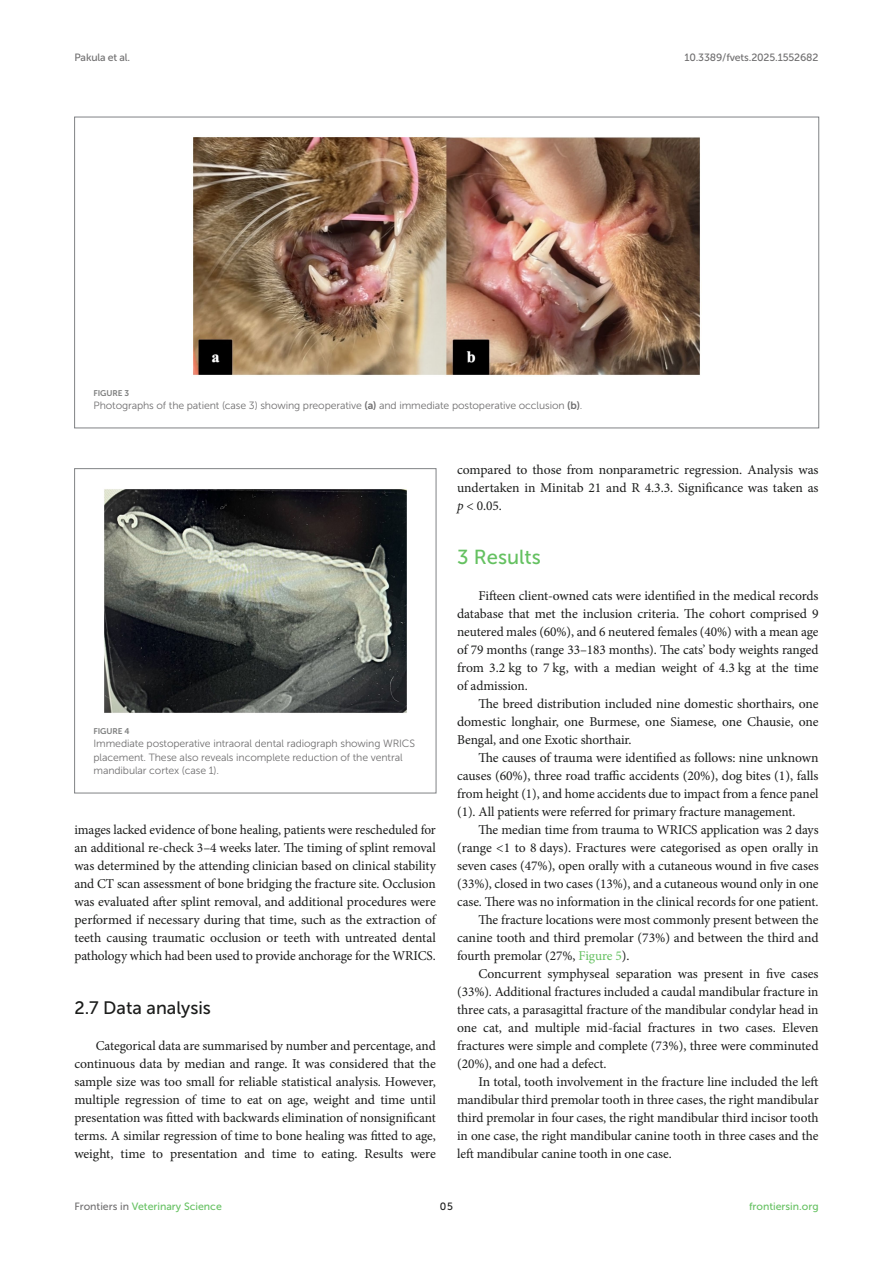
<style>
.page{position:relative;width:893px;height:1263px;background:#fff}
.page>*{position:absolute;margin:0;border:0;box-sizing:border-box;transform-origin:0 0}
.HEAD_1{font:20.25px "Museo Sans 500";color:#65c161}
.HEAD_2{font:18px "Museo Sans 500";color:#1b1c1b}
.TEXT{font:13.5px/18px "Minion Pro";letter-spacing:-.005em;color:#1b1c1b;text-align:justify}
.FIG_LEG{font:10.5px/13.5px "Museo Sans 300";letter-spacing:-.01em;color:#706f70}
.t1{font:10.5px "Museo Sans 500";color:#65c161}
.t2{font:10.5px "Museo Sans 500";letter-spacing:-.015em;color:#706f70}
.t3{font:10.5px "Museo Sans 500";color:#1b1c1b}
.FIG_HD{font:8.25px "Museo Sans 700";letter-spacing:-.01em;color:#7e7f7f}
.s1{font-family:"Museo Sans 700"}
.s2{font-style:italic}
.s3{color:#65c161}
.s4{color:#706f70}
</style>
<div class="page">
<img style="left:193px;top:137px;width:507px;height:239px">
<img style="left:104px;top:489px;width:303px;height:224px">
<div style="left:74px;top:468px;width:362px;height:325px;border:1px solid #808285"></div>
<p class="t2" style="left:74px;top:51px;width:57px">Pakula et al.</p>
<p class="t2" style="left:684px;top:51px;width:136px">10.3389/fvets.2025.1552682</p>
<p class="FIG_HD" style="left:94px;top:388px;width:37px">FIGURE 3</p>
<p class="FIG_LEG" style="left:94px;top:399px;width:490px">Photographs of the patient (case 3) showing preoperative <span class="s1">(a)</span> and immediate postoperative occlusion <span class="s1">(b)</span>.</p>
<p class="FIG_HD" style="left:94px;top:726px;width:37px">FIGURE 4</p>
<p class="FIG_LEG" style="left:94px;top:737px;width:323px">Immediate postoperative intraoral dental radiograph showing WRICS placement. These also reveals incomplete reduction of the ventral mandibular cortex (case 1).</p>
<p class="TEXT" style="left:74px;top:821px;width:363px">images lacked evidence of bone healing, patients were rescheduled for an additional re-check 3–4 weeks later. The timing of splint removal was determined by the attending clinician based on clinical stability and CT scan assessment of bone bridging the fracture site. Occlusion was evaluated after splint removal, and additional procedures were performed if necessary during that time, such as the extraction of teeth causing traumatic occlusion or teeth with untreated dental pathology which had been used to provide anchorage for the WRICS.</p>
<p class="HEAD_2" style="left:74px;top:998px;width:138px">2.7 Data analysis</p>
<p class="TEXT" style="left:74px;top:1037px;width:363px;text-indent:21px">Categorical data are summarised by number and percentage, and continuous data by median and range. It was considered that the sample size was too small for reliable statistical analysis. However, multiple regression of time to eat on age, weight and time until presentation was fitted with backwards elimination of nonsignificant terms. A similar regression of time to bone healing was fitted to age, weight, time to presentation and time to eating. Results were</p>
<p class="TEXT" style="left:457px;top:461px;width:363px">compared to those from nonparametric regression. Analysis was undertaken in Minitab 21 and R 4.3.3. Significance was taken as <span class="s2">p</span> &lt; 0.05.</p>
<p class="HEAD_1" style="left:457px;top:546px;width:85px">3 Results</p>
<p class="TEXT" style="left:457px;top:587px;width:363px;text-indent:21px">Fifteen client-owned cats were identified in the medical records database that met the inclusion criteria. The cohort comprised 9 neutered males (60%), and 6 neutered females (40%) with a mean age of 79 months (range 33–183 months). The cats’ body weights ranged from 3.2 kg to 7 kg, with a median weight of 4.3 kg at the time of admission.</p>
<p class="TEXT" style="left:457px;top:695px;width:363px;text-indent:21px">The breed distribution included nine domestic shorthairs, one domestic longhair, one Burmese, one Siamese, one Chausie, one Bengal, and one Exotic shorthair.</p>
<p class="TEXT" style="left:457px;top:749px;width:363px;text-indent:21px">The causes of trauma were identified as follows: nine unknown causes (60%), three road traffic accidents (20%), dog bites (1), falls from height (1), and home accidents due to impact from a fence panel (1). All patients were referred for primary fracture management.</p>
<p class="TEXT" style="left:457px;top:821px;width:363px;text-indent:21px">The median time from trauma to WRICS application was 2 days (range &lt;1 to 8 days). Fractures were categorised as open orally in seven cases (47%), open orally with a cutaneous wound in five cases (33%), closed in two cases (13%), and a cutaneous wound only in one case. There was no information in the clinical records for one patient.</p>
<p class="TEXT" style="left:457px;top:911px;width:363px;text-indent:21px">The fracture locations were most commonly present between the canine tooth and third premolar (73%) and between the third and fourth premolar (27%, <span class="s3">Figure 5</span>).</p>
<p class="TEXT" style="left:457px;top:965px;width:363px;text-indent:21px">Concurrent symphyseal separation was present in five cases (33%). Additional fractures included a caudal mandibular fracture in three cats, a parasagittal fracture of the mandibular condylar head in one cat, and multiple mid-facial fractures in two cases. Eleven fractures were simple and complete (73%), three were comminuted (20%), and one had a defect.</p>
<p class="TEXT" style="left:457px;top:1073px;width:363px;text-indent:21px">In total, tooth involvement in the fracture line included the left mandibular third premolar tooth in three cases, the right mandibular third premolar in four cases, the right mandibular third incisor tooth in one case, the right mandibular canine tooth in three cases and the left mandibular canine tooth in one case.</p>
<p class="t1" style="left:74px;top:1200px;width:149px"><span class="s4">Frontiers in</span> Veterinary Science</p>
<p class="t3" style="left:440px;top:1200px;width:14px">05</p>
<p class="t1" style="left:749px;top:1200px;width:71px">frontiersin.org</p>
</div>
